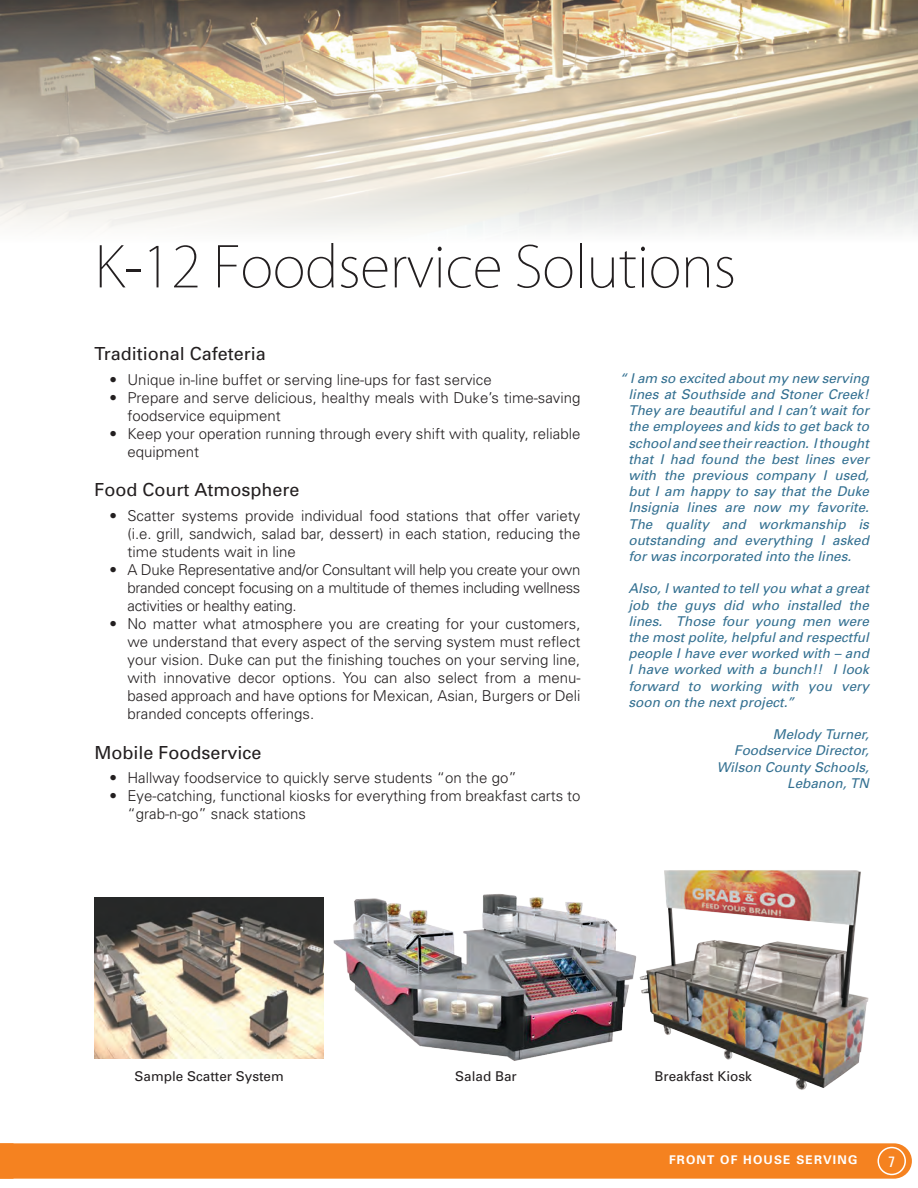
<style>
.page{position:relative;width:918px;height:1188px;background:#fff}
.page>*{position:absolute;margin:0;border:0;box-sizing:border-box;transform-origin:0 0}
.t1{font:200 55.8px "Koz Go Pr 6 N";letter-spacing:-.01em;color:#231f20}
.t2{font:18px "Univers";color:#231f20}
.t3{font:300 15px/18px "Univers";color:#231f20}
.t4{font:condensed 15px "Univers";color:#fff}
.t5{font:italic 13.5px/16.2px "Univers";color:#337091;text-align:justify}
.t6{font:13.5px "Univers";color:#231f20}
.t7{font:700 12px "Univers";letter-spacing:.1em;color:#fff}
</style>
<div class="page">
<img style="left:94px;top:898px;width:224px;height:160px">
<img style="left:0;top:0;width:918px;height:232px">
<div style="left:0;top:1143px;width:912px;height:36px;background:#f58220"></div>
<div style="left:878px;top:1148px;width:27px;height:26px;background:#f58220;border-radius:50%"></div>
<div style="left:878px;top:1147px;width:28px;height:28px;border:2px solid #fff;border-radius:50%"></div>
<img style="left:648px;top:870px;width:221px;height:220px">
<img style="left:318px;top:894px;width:330px;height:167px">
<p class="t1" style="left:94px;top:236px;width:643px">K-12 Foodservice Solutions</p>
<p class="t2" style="left:94px;top:342px;width:173px">Traditional Cafeteria</p>
<p class="t3" style="left:110px;top:370px;width:384px">• Unique in-line buffet or serving line-ups for fast service</p>
<p class="t3" style="left:128px;top:388px;width:454px;text-indent:-18px">• Prepare and serve delicious, healthy meals with Duke’s time-saving foodservice equipment</p>
<p class="t3" style="left:128px;top:424px;width:454px;text-indent:-18px">• Keep your operation running through every shift with quality, reliable equipment</p>
<p class="t2" style="left:94px;top:479px;width:207px">Food Court Atmosphere</p>
<p class="t3" style="left:128px;top:506px;width:454px;text-align:justify;text-indent:-18px">• Scatter systems provide individual food stations that offer variety (i.e. grill, sandwich, salad bar, dessert) in each station, reducing the time students wait in line</p>
<p class="t3" style="left:128px;top:560px;width:455px;text-align:justify;text-indent:-18px">• A Duke Representative and/or Consultant will help you create your own branded concept focusing on a multitude of themes including wellness activities or healthy eating.</p>
<p class="t3" style="left:128px;top:614px;width:455px;text-align:justify;text-indent:-18px">• No matter what atmosphere you are creating for your customers, we understand that every aspect of the serving system must reflect your vision. Duke can put the finishing touches on your serving line, with innovative decor options. You can also select from a menu&shy;based approach and have options for Mexican, Asian, Burgers or Deli branded concepts offerings.</p>
<p class="t2" style="left:94px;top:741px;width:169px">Mobile Foodservice</p>
<p class="t3" style="left:110px;top:769px;width:409px">• Hallway foodservice to quickly serve students “on the go”</p>
<p class="t3" style="left:128px;top:787px;width:455px;text-indent:-18px">• Eye-catching, functional kiosks for everything from breakfast carts to “grab-n-go” snack stations</p>
<p class="t5" style="left:628px;top:370px;width:242px;text-indent:-9px">“ I am so excited about my new serving lines at Southside and Stoner Creek!<br>They are beautiful and I can’t wait for the employees and kids to get back to school and see their reaction. I thought that I had found the best lines ever with the previous company I used, but I am happy to say that the Duke Insignia lines are now my favorite.<br>The quality and workmanship is outstanding and everything I asked for was incorporated into the lines.</p>
<p class="t5" style="left:628px;top:580px;width:242px">Also, I wanted to tell you what a great job the guys did who installed the lines. Those four young men were the most polite, helpful and respectful people I have ever worked with – and I have worked with a bunch!! I look forward to working with you very soon on the next project.”</p>
<p class="t5" style="left:734px;top:726px;width:136px;text-align:right">Melody Turner,<br>Foodservice Director,</p>
<p class="t5" style="left:717px;top:759px;width:154px;text-align:right">Wilson County Schools,<br>Lebanon, TN</p>
<p class="t6" style="left:135px;top:1068px;width:151px">Sample Scatter System</p>
<p class="t6" style="left:455px;top:1068px;width:63px">Salad Bar</p>
<p class="t6" style="left:654px;top:1068px;width:99px">Breakfast Kiosk</p>
<p class="t7" style="left:669px;top:1152px;width:190px">FRONT OF HOUSE SERVING</p>
<p class="t4" style="left:889px;top:1152px;width:8px">7</p>
</div>
